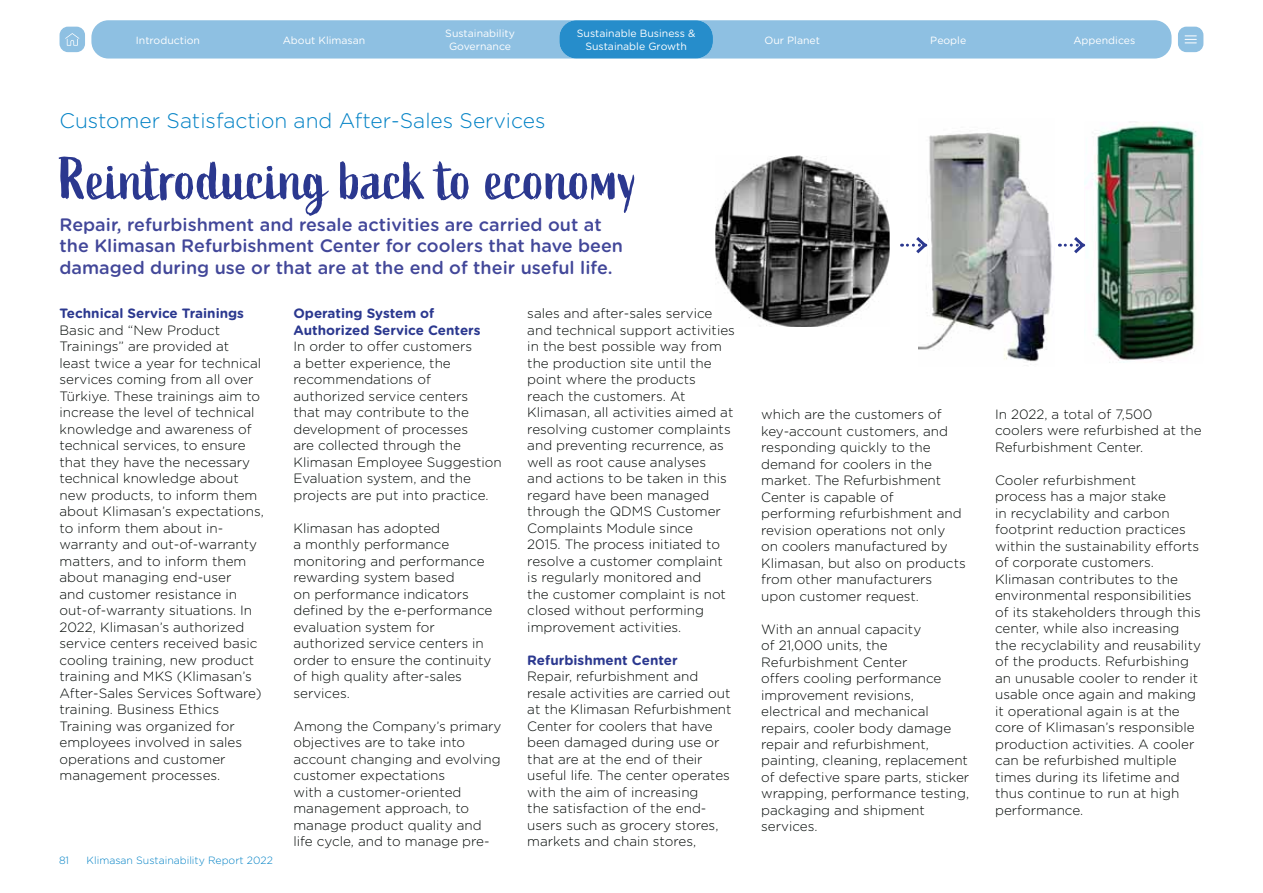
<style>
.page{position:relative;width:1263px;height:893px;background:#fff}
.page>*{position:absolute;margin:0;border:0;box-sizing:border-box;transform-origin:0 0}
.t1{font:60px "Active";color:#2b388f}
.t2{font:300 21px "Gotham Rounded";color:#0081c5}
.t3{font:500 18px/21.6px "Gotham Rounded";color:#424799}
.t4{font:300 13.5px/16.5px "Gotham Rounded";color:#030806}
.t5{font:700 13.5px/16.5px "Gotham Rounded";color:#2b388f}
.t6{font:300 13.5px "Gotham Rounded";color:#010202}
.t7{font:10.5px/12.6px "Gotham Rounded";color:#fff;text-align:center}
.t8{font:300 10.5px "Gotham Rounded";color:#0081c5}
</style>
<div class="page">
<div style="left:91px;top:20px;width:1080px;height:39px;background:#8ec0e2"></div>
<div style="left:559px;top:20px;width:154px;height:39px;background:#268dcb;border-radius:17px"></div>
<div style="left:60px;top:27px;width:25px;height:25px;background:#8ec0e2;border-radius:9px"></div>
<svg style="left:65px;top:33px;width:14px;height:13px"></svg>
<div style="left:1178px;top:27px;width:25px;height:25px;background:#8ec0e2;border-radius:9px"></div>
<svg style="left:1185px;top:36px;width:11px;height:8px"></svg>
<img style="left:715px;top:155px;width:175px;height:172px">
<img style="left:715px;top:325px;width:20px;height:2px">
<img style="left:918px;top:133px;width:134px;height:229px">
<img style="left:1084px;top:121px;width:117px;height:242px">
<svg style="left:901px;top:234px;width:28px;height:22px"></svg>
<svg style="left:1059px;top:234px;width:28px;height:22px"></svg>
<p class="t7" style="left:445px;top:28px;width:71px">Sustainability<br>Governance</p>
<p class="t7" style="left:577px;top:28px;width:120px">Sustainable Business &amp;<br>Sustainable Growth</p>
<p class="t7" style="left:136px;top:34px;width:66px">Introduction</p>
<p class="t7" style="left:283px;top:34px;width:84px">About Klimasan</p>
<p class="t7" style="left:764px;top:34px;width:57px">Our Planet</p>
<p class="t7" style="left:1073px;top:34px;width:63px">Appendices</p>
<p class="t7" style="left:930px;top:34px;width:37px">People</p>
<h2 class="t2" style="left:60px;top:110px;width:487px">Customer Satisfaction and After-Sales Services</h2>
<h1 class="t1" style="left:60px;top:162px;width:580px">Reintroducing back to economy</h1>
<h3 class="t3" style="left:60px;top:214px;width:565px">Repair, refurbishment and resale activities are carried out at the Klimasan Refurbishment Center for coolers that have been damaged during use or that are at the end of their useful life.</h3>
<p class="t5" style="left:60px;top:306px;width:186px">Technical Service Trainings</p>
<p class="t4" style="left:60px;top:322px;width:206px">Basic and “New Product<br>Trainings” are provided at<br>least twice a year for technical services coming from all over<br>Türkiye. These trainings aim to increase the level of technical knowledge and awareness of technical services, to ensure that they have the necessary technical knowledge about new products, to inform them about Klimasan’s expectations, to inform them about in&shy;warranty and out-of-warranty matters, and to inform them about managing end-user<br>and customer resistance in out-of-warranty situations. In<br>2022, Klimasan’s authorized service centers received basic cooling training, new product training and MKS (Klimasan’s<br>After-Sales Services Software) training. Business Ethics<br>Training was organized for employees involved in sales operations and customer management processes.</p>
<p class="t8" style="left:59px;top:855px;width:12px">81</p>
<p class="t8" style="left:87px;top:855px;width:188px">Klimasan Sustainability Report 2022</p>
<p class="t5" style="left:293px;top:306px;width:189px">Operating System of<br>Authorized Service Centers</p>
<p class="t4" style="left:293px;top:338px;width:210px">In order to offer customers<br>a better experience, the recommendations of authorized service centers<br>that may contribute to the development of processes<br>are collected through the<br>Klimasan Employee Suggestion<br>Evaluation system, and the projects are put into practice.</p>
<p class="t4" style="left:293px;top:520px;width:200px">Klimasan has adopted<br>a monthly performance monitoring and performance rewarding system based<br>on performance indicators defined by the e-performance evaluation system for authorized service centers in order to ensure the continuity of high quality after-sales services.</p>
<p class="t4" style="left:293px;top:718px;width:210px">Among the Company’s primary objectives are to take into account changing and evolving customer expectations<br>with a customer-oriented management approach, to manage product quality and life cycle, and to manage pre-</p>
<p class="t4" style="left:527px;top:305px;width:209px">sales and after-sales service and technical support activi es in the best possible way from the production site until the point where the products reach the customers. At<br>Klimasan, all activities aimed at resolving customer complaints and preventing recurrence, as well as root cause analyses<br>and actions to be taken in this regard have been managed through the QDMS Customer<br>Complaints Module since<br>2015. The process initiated to resolve a customer complaint is regularly monitored and<br>the customer complaint is not closed without performing improvement activities.</p>
<p class="t5" style="left:527px;top:652px;width:152px">Refurbishment Center</p>
<p class="t4" style="left:527px;top:668px;width:206px">Repair, refurbishment and resale activities are carried out at the Klimasan Refurbishment<br>Center for coolers that have been damaged during use or that are at the end of their useful life. The center operates with the aim of increasing<br>the satisfaction of the end&shy;users such as grocery stores, markets and chain stores,</p>
<p class="t6" style="left:712px;top:323px;width:10px">ti</p>
<p class="t4" style="left:761px;top:406px;width:206px">which are the customers of key-account customers, and responding quickly to the demand for coolers in the market. The Refurbishment<br>Center is capable of performing refurbishment and revision operations not only<br>on coolers manufactured by<br>Klimasan, but also on products from other manufacturers upon customer request.</p>
<p class="t4" style="left:761px;top:620px;width:210px">With an annual capacity<br>of 21,000 units, the<br>Refurbishment Center<br>offers cooling performance improvement revisions, electrical and mechanical repairs, cooler body damage repair and refurbishment, painting, cleaning, replacement of defective spare parts, sticker wrapping, performance testing, packaging and shipment services.</p>
<p class="t4" style="left:995px;top:406px;width:208px">In 2022, a total of 7,500 coolers were refurbished at the<br>Refurbishment Center.</p>
<p class="t4" style="left:995px;top:472px;width:207px">Cooler refurbishment<br>process has a major stake<br>in recyclability and carbon footprint reduction practices within the sustainability efforts of corporate customers.<br>Klimasan contributes to the environmental responsibilities of its stakeholders through this center, while also increasing the recyclability and reusability of the products. Refurbishing an unusable cooler to render it usable once again and making it operational again is at the core of Klimasan’s responsible production activities. A cooler can be refurbished multiple times during its lifetime and thus continue to run at high performance.</p>
</div>
